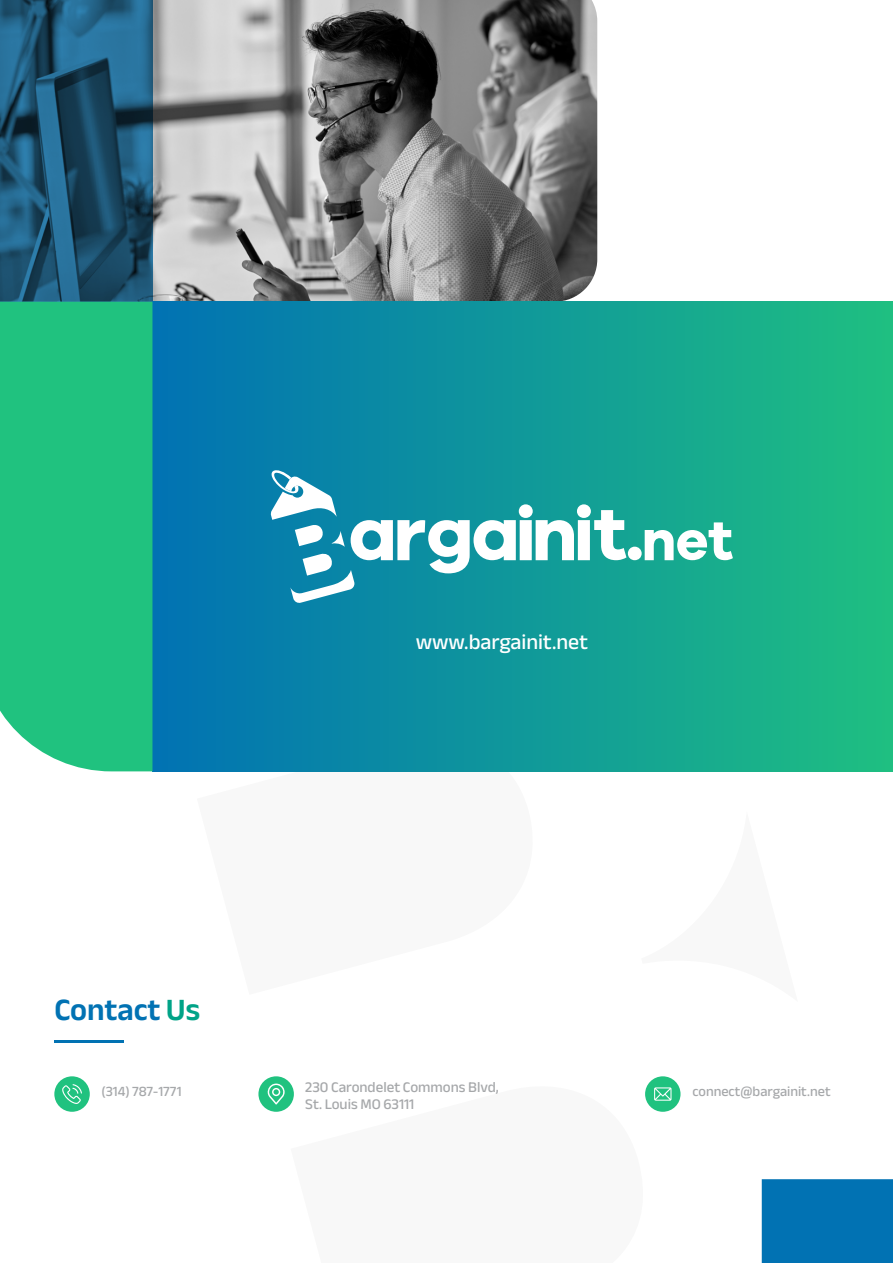
<style>
.page{position:relative;width:893px;height:1263px;background:#fff}
.page>*{position:absolute;margin:0;border:0;box-sizing:border-box;transform-origin:0 0}
.t1{font:600 31.5px "Anek Bangla";color:#0172b3}
.t2{font:500 21.9px "Anek Bangla";color:#fff}
.t3{font:500 15px/17.4px "Anek Bangla";color:#a6a8aa}
.t4{font:500 14.25px "Anek Bangla";color:#a6a8aa}
.s1{color:#00a387}
</style>
<div class="page">
<img style="left:152px;top:0;width:445px;height:302px">
<svg style="left:0;top:0;width:152px;height:302px;background:#1e5574"></svg>
<div style="left:152px;top:302px;width:741px;height:469px;background:linear-gradient(to right,#0172b3,#1fbf81)"></div>
<div style="left:762px;top:1179px;width:131px;height:84px;background:#0172b3"></div>
<hr style="left:54px;top:1040px;width:69px;height:3px;background:#0172b3">
<div style="left:0;top:302px;width:152px;height:469px;background:#20c27f"></div>
<div style="left:628px;top:547px;width:14px;height:13px;background:#fff;border-radius:50%"></div>
<svg style="left:645px;top:522px;width:88px;height:38px"></svg>
<svg style="left:271px;top:469px;width:355px;height:134px"></svg>
<div style="left:54px;top:1076px;width:36px;height:36px;background:#20c27f;border-radius:18px"></div>
<svg style="left:62px;top:1084px;width:20px;height:20px"></svg>
<div style="left:645px;top:1076px;width:35px;height:36px;background:#20c27f;border-radius:18px"></div>
<svg style="left:654px;top:1087px;width:17px;height:14px"></svg>
<div style="left:258px;top:1076px;width:36px;height:36px;background:#20c27f;border-radius:18px"></div>
<svg style="left:267px;top:1083px;width:18px;height:22px"></svg>
<h1 class="t1" style="left:54px;top:991px;width:147px">Contact <span class="s1">Us</span></h1>
<h2 class="t2" style="left:416px;top:629px;width:174px">www.bargainit.net</h2>
<p class="t3" style="left:305px;top:1078px;width:195px">230 Carondelet Commons Blvd,<br>St. Louis MO 63111</p>
<p class="t4" style="left:101px;top:1082px;width:82px">(314) 787-1771</p>
<p class="t4" style="left:692px;top:1082px;width:140px">connect@bargainit.net</p>
</div>
